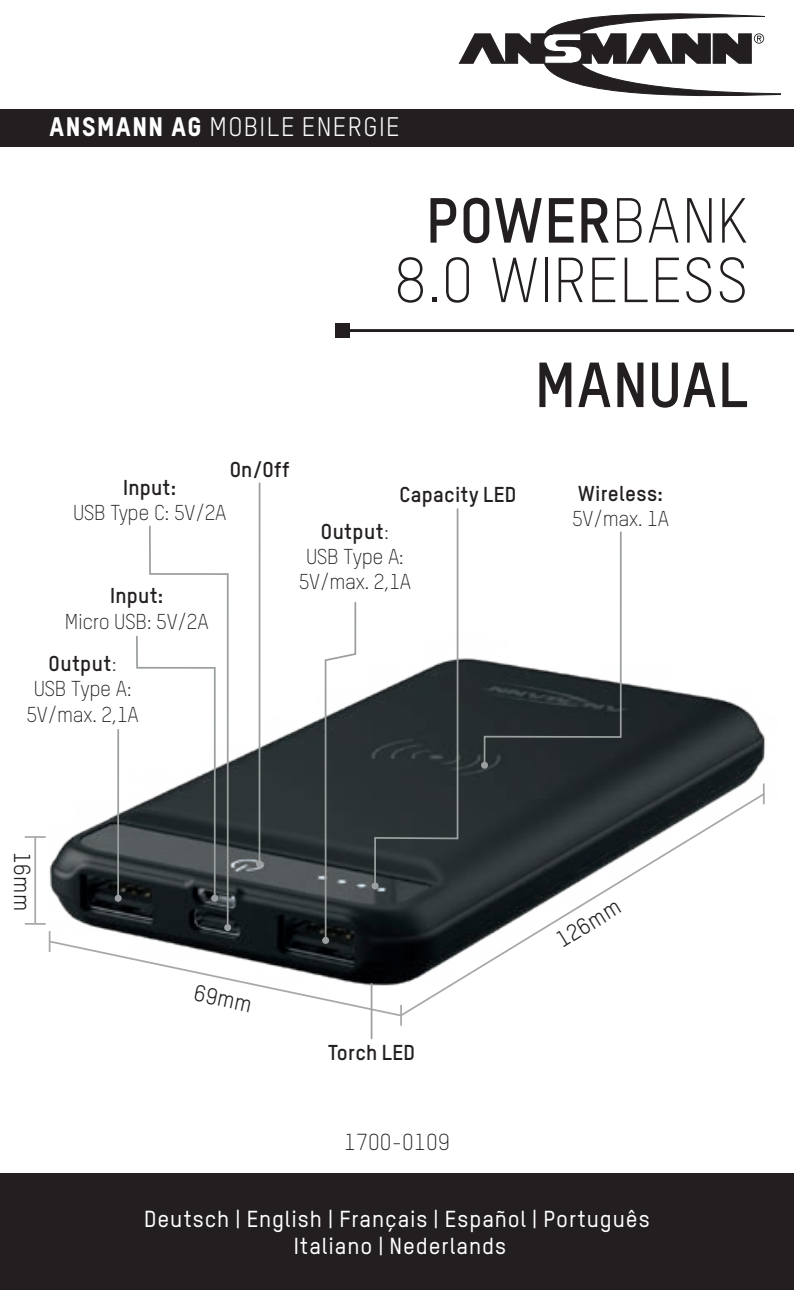
<style>
.page{position:relative;width:794px;height:1290px;background:#fff}
.page>*{position:absolute;margin:0;border:0;box-sizing:border-box;transform-origin:0 0}
.t1{font:300 62.3px/59.5px "TSTARPRO";letter-spacing:.015em;color:#231f20;text-align:center}
.t2{font:700 62.3px "TSTARPRO";letter-spacing:.025em;color:#231f20}
.t3{font:26.25px "TSTARPRO";letter-spacing:.05em;color:#fff}
.t4{font:500 22.75px/27.3px "TSTARPRO";letter-spacing:.04em;color:#fff;text-align:center}
.t5{font:22.75px "TSTARPRO";color:#231f20}
.t6{font:300 22.75px "TSTARPRO";letter-spacing:.01em;color:#231f20}
.t7{font:300 21px/25.2px "TSTARPRO";letter-spacing:-.02em;color:#231f20;text-align:center}
.t8{font:700 21px "TSTARPRO";letter-spacing:.015em;color:#231f20}
.s1{font-weight:800}
.s2{font-weight:700}
</style>
<div class="page">
<div style="left:0;top:109px;width:794px;height:37px;background:#231f20"></div>
<div style="left:0;top:1174px;width:794px;height:116px;background:#231f20"></div>
<svg style="left:459px;top:13px;width:321px;height:83px"></svg>
<div style="left:335px;top:324px;width:15px;height:14px;background:#231f20"></div>
<hr style="left:346px;top:329px;width:448px;height:3px;background:#231f20">
<img style="left:24px;top:585px;width:742px;height:455px">
<hr style="left:117px;top:730px;width:2px;height:168px;background:#9b9f9f">
<svg style="left:324px;top:601px;width:33px;height:190px"></svg>
<hr style="left:259px;top:483px;width:1px;height:381px;background:#9b9f9f">
<svg style="left:373px;top:508px;width:86px;height:283px"></svg>
<svg style="left:483px;top:531px;width:139px;height:236px"></svg>
<div style="left:481px;top:762px;width:7px;height:7px;background:#9b9f9f;border-radius:50%"></div>
<hr style="left:400px;top:1005px;width:2px;height:21px;background:#aaa7a8">
<svg style="left:48px;top:791px;width:718px;height:226px"></svg>
<svg style="left:49px;top:931px;width:1px;height:21px"></svg>
<hr style="left:25px;top:836px;width:21px;height:2px;background:#aaa7a8">
<hr style="left:25px;top:923px;width:21px;height:2px;background:#aaa7a8">
<hr style="left:34px;top:837px;width:2px;height:87px;background:#aaa7a8">
<hr style="left:371px;top:984px;width:1px;height:54px;background:#9b9f9f">
<svg style="left:135px;top:525px;width:94px;height:404px"></svg>
<div style="left:211px;top:895px;width:7px;height:7px;background:#9b9f9f;border-radius:50%"></div>
<p class="t3" style="left:50px;top:110px;width:351px"><span class="s1">ANSMANN AG</span> MOBILE ENERGIE</p>
<h1 class="t1" style="left:394px;top:189px;width:355px"><span class="s2">POWER</span>BANK<br>8.0 WIRELESS</h1>
<h1 class="t2" style="left:535px;top:342px;width:214px">MANUAL</h1>
<p class="t8" style="left:230px;top:455px;width:61px">On/Off</p>
<p class="t8" style="left:123px;top:473px;width:55px">Input:</p>
<p class="t7" style="left:73px;top:499px;width:155px">USB Type C: 5V/2A</p>
<p class="t8" style="left:110px;top:581px;width:55px">Input:</p>
<p class="t7" style="left:65px;top:608px;width:145px">Micro USB: 5V/2A</p>
<p class="t7" style="left:27px;top:650px;width:114px"><span class="s2">Output</span>:<br>USB Type A:<br>5V/max. 2,1A</p>
<p class="t8" style="left:399px;top:480px;width:119px">Capacity LED</p>
<p class="t8" style="left:578px;top:479px;width:87px">Wireless:</p>
<p class="t7" style="left:572px;top:505px;width:98px">5V/max. 1A</p>
<p class="t7" style="left:299px;top:518px;width:114px"><span class="s2">Output</span>:<br>USB Type A:<br>5V/max. 2,1A</p>
<p class="t5" style="left:37px;top:852px;width:60px;rotate:90deg">16mm</p>
<p class="t5" style="left:198px;top:978px;width:60px;rotate:12deg">69mm</p>
<p class="t8" style="left:328px;top:1038px;width:89px">Torch LED</p>
<p class="t6" style="left:344px;top:1127px;width:107px">1700-0109</p>
<p class="t5" style="left:550px;top:928px;width:72px;rotate:-31deg">126mm</p>
<p class="t4" style="left:144px;top:1204px;width:507px">Deutsch | English | Français | Español | Português<br>Italiano | Nederlands</p>
</div>
